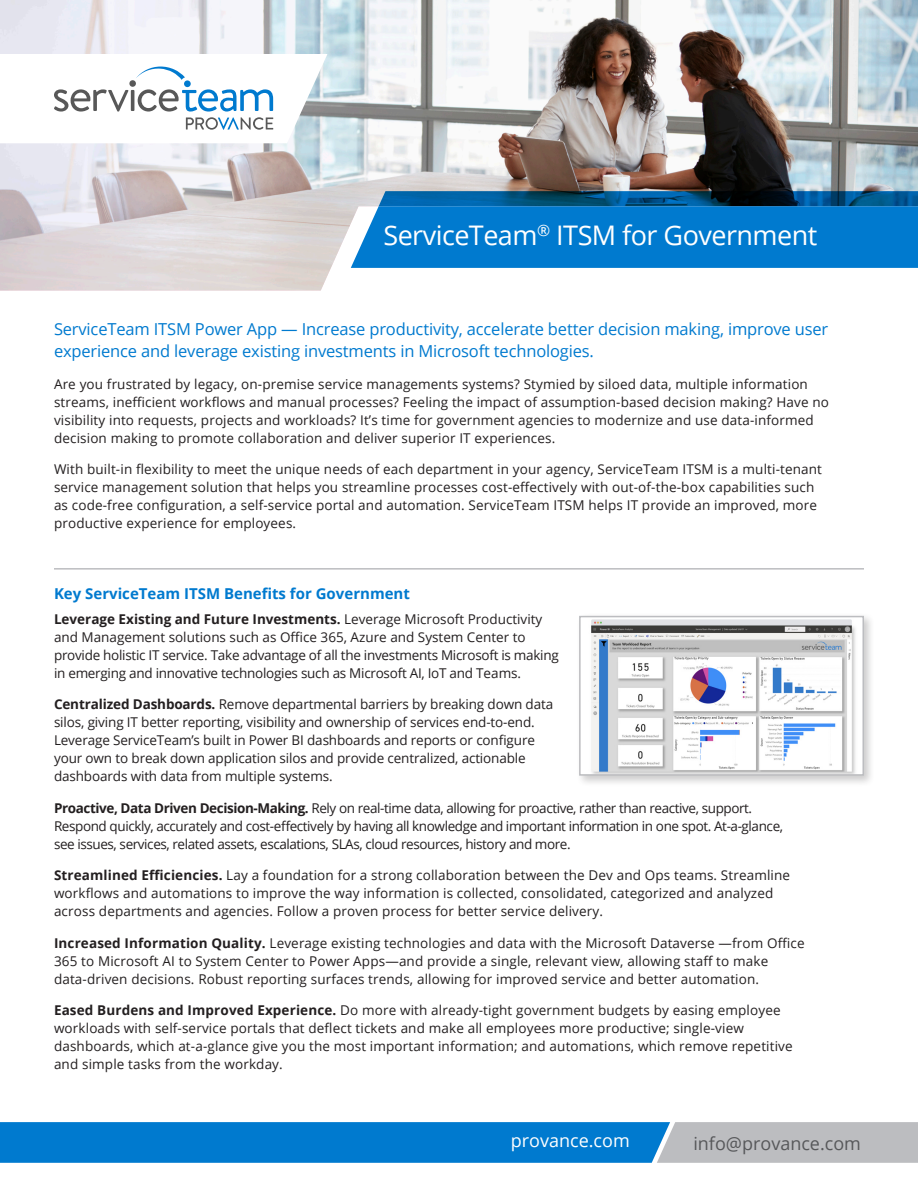
<style>
.page{position:relative;width:918px;height:1188px;background:#fff}
.page>*{position:absolute;margin:0;border:0;box-sizing:border-box;transform-origin:0 0}
.t1{font:27px "Open Sans";letter-spacing:-.02em;color:#fff}
.t2{font:18px "Open Sans";color:#57585a}
.t3{font:18px "Open Sans";color:#fff}
.t4{font:16.5px/22.5px "Open Sans";letter-spacing:-.01em;color:#007acf}
.subheads{font:700 15px "Open Sans";color:#007acf}
.body{font:13.5px/18px "Open Sans";letter-spacing:.01em;color:#231f20}
.body-2{font:13.5px/18px "Open Sans";letter-spacing:-.01em;color:#231f20}
.body-3{font:13.5px/18px "Open Sans";letter-spacing:-.03em;color:#231f20}
.body-4{font:13.5px/18px "Open Sans";letter-spacing:-.02em;color:#231f20}
.s1{font-weight:700}
</style>
<div class="page">
<hr style="left:54px;top:568px;width:810px;height:2px;background:#bcbdc0">
<div style="left:576px;top:613px;width:299px;height:174px;background:#231f20;opacity:.23"></div>
<img style="left:582px;top:619px;width:279px;height:154px">
<div style="left:579px;top:616px;width:285px;height:160px;border:2px solid #bcbdc0"></div>
<img style="left:0;top:0;width:918px;height:291px">
<svg style="left:351px;top:191px;width:567px;height:77px"></svg>
<svg style="left:0;top:54px;width:327px;height:89px"></svg>
<div style="left:184px;top:80px;width:7px;height:7px;background:#007acf;border-radius:50%"></div>
<div style="left:129px;top:80px;width:7px;height:7px;background:#585858;border-radius:50%"></div>
<svg style="left:0;top:1122px;width:918px;height:41px"></svg>
<p class="t1" style="left:383px;top:217px;width:435px">ServiceTeam<sup>®</sup> ITSM for Government</p>
<h1 class="t4" style="left:54px;top:317px;width:776px">ServiceTeam ITSM Power App — Increase productivity, accelerate better decision making, improve user experience and leverage existing investments in Microsoft technologies.</h1>
<p class="body" style="left:54px;top:375px;width:777px">Are you frustrated by legacy, on-premise service managements systems? Stymied by siloed data, multiple information streams, inefficient workflows and manual processes? Feeling the impact of assumption-based decision making? Have no visibility into requests, projects and workloads? It’s time for government agencies to modernize and use data-informed decision making to promote collaboration and deliver superior IT experiences.</p>
<p class="body" style="left:54px;top:460px;width:770px">With built-in flexibility to meet the unique needs of each department in your agency, ServiceTeam ITSM is a multi-tenant service management solution that helps you streamline processes cost-effectively with out-of-the-box capabilities such as code-free configuration, a self-service portal and automation. ServiceTeam ITSM helps IT provide an improved, more productive experience for employees.</p>
<p class="subheads" style="left:54px;top:583px;width:357px">Key ServiceTeam ITSM Benefits for Government</p>
<p class="body-4" style="left:54px;top:610px;width:506px"><span class="s1">Leverage Existing and Future Investments.</span> Leverage Microsoft Productivity and Management solutions such as Office 365, Azure and System Center to provide holistic IT service. Take advantage of all the investments Microsoft is making in emerging and innovative technologies such as Microsoft AI, IoT and Teams.</p>
<p class="body-2" style="left:54px;top:695px;width:501px"><span class="s1">Centralized Dashboards.</span> Remove departmental barriers by breaking down data silos, giving IT better reporting, visibility and ownership of services end-to-end.<br>Leverage ServiceTeam’s built in Power BI dashboards and reports or configure your own to break down application silos and provide centralized, actionable dashboards with data from multiple systems.</p>
<p class="body-3" style="left:54px;top:799px;width:731px"><span class="s1">Proactive, Data Driven Decision-Making.</span> Rely on real-time data, allowing for proactive, rather than reactive, support.<br>Respond quickly, accurately and cost-effectively by having all knowledge and important information in one spot. At-a-glance, see issues, services, related assets, escalations, SLAs, cloud resources, history and more.</p>
<p class="body" style="left:54px;top:866px;width:738px"><span class="s1">Streamlined Efficiencies.</span> Lay a foundation for a strong collaboration between the Dev and Ops teams. Streamline workflows and automations to improve the way information is collected, consolidated, categorized and analyzed across departments and agencies. Follow a proven process for better service delivery.</p>
<p class="body" style="left:54px;top:934px;width:752px"><span class="s1">Increased Information Quality.</span> Leverage existing technologies and data with the Microsoft Dataverse —from Office<br>365 to Microsoft AI to System Center to Power Apps—and provide a single, relevant view, allowing staff to make data-driven decisions. Robust reporting surfaces trends, allowing for improved service and better automation.</p>
<p class="body" style="left:54px;top:1001px;width:740px"><span class="s1">Eased Burdens and Improved Experience.</span> Do more with already-tight government budgets by easing employee workloads with self-service portals that deflect tickets and make all employees more productive; single-view dashboards, which at-a-glance give you the most important information; and automations, which remove repetitive and simple tasks from the workday.</p>
<p class="t3" style="left:511px;top:1128px;width:120px">provance.com</p>
<p class="t2" style="left:693px;top:1131px;width:169px">info@provance.com</p>
</div>
